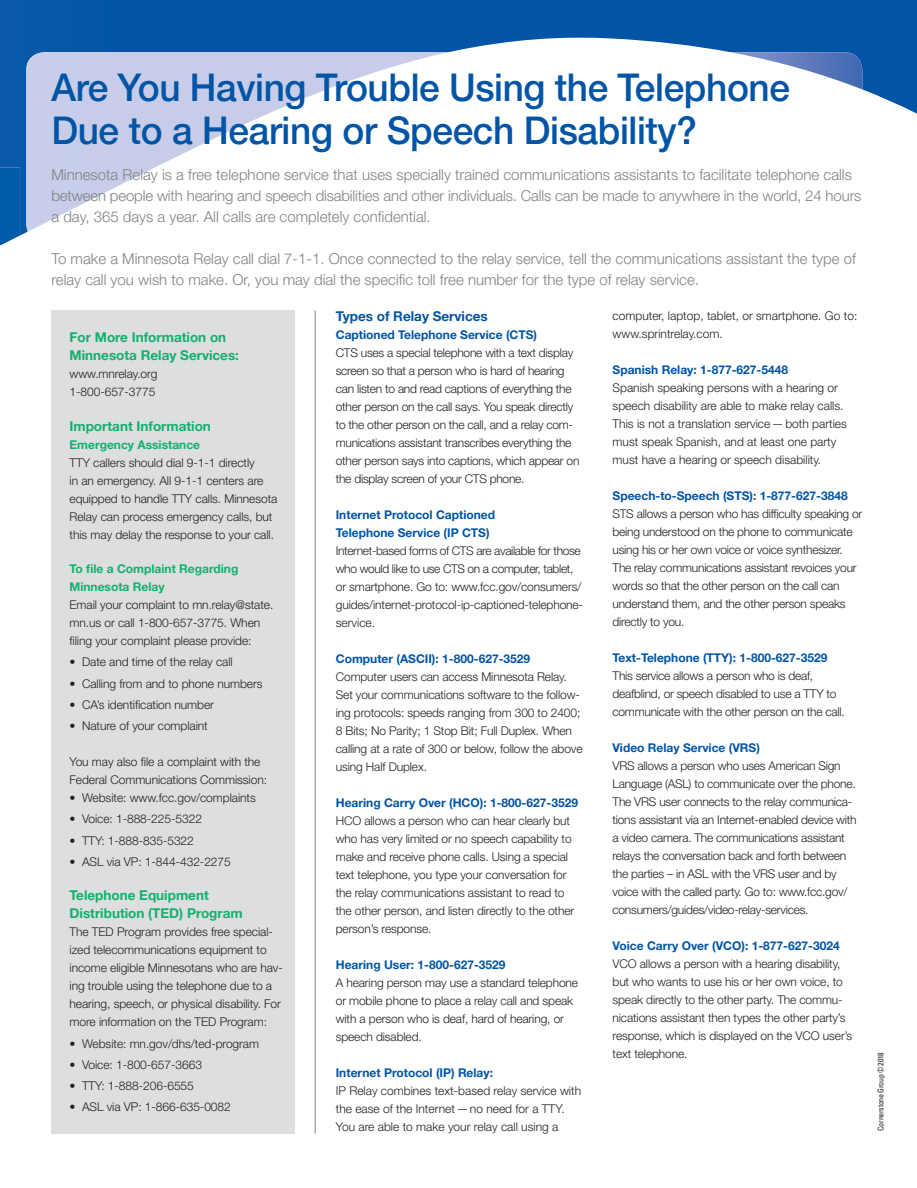
<style>
.page{position:relative;width:917px;height:1188px;background:#fff}
.page>*{position:absolute;margin:0;border:0;box-sizing:border-box;transform-origin:0 0}
.t1{font:500 38.1px/42.3px "Helvetica Neue";letter-spacing:-.01em;color:#0154a6}
.t2{font:300 15px/21px "Helvetica Neue";color:#808285}
.t3{font:700 13.5px/18px "Helvetica Neue";color:#13b06d}
.t4{font:700 13.5px "Helvetica Neue";color:#0154a6}
.t5{font:300 12px/18px "Helvetica Neue";letter-spacing:-.01em;color:#231f20}
.t6{font:700 12px/18px "Helvetica Neue";color:#0154a6}
.t7{font:700 12px/18px "Helvetica Neue";color:#13b06d}
.t8{font:condensed 7.8px "Univers";letter-spacing:-.03em;color:#231f20}
</style>
<div class="page">
<svg style="left:0;top:0;width:917px;height:236px"></svg>
<svg style="left:28px;top:52px;width:834px;height:184px"></svg>
<img style="left:26px;top:52px;width:105px;height:180px">
<img style="left:130px;top:52px;width:106px;height:128px">
<img style="left:235px;top:52px;width:105px;height:77px">
<img style="left:339px;top:52px;width:109px;height:33px">
<img style="left:731px;top:52px;width:131px;height:37px">
<div style="left:51px;top:310px;width:243px;height:824px;background:#dddee0"></div>
<hr style="left:315px;top:310px;width:1px;height:823px;background:#808285">
<img style="left:0;top:167px;width:20px;height:78px">
<h1 class="t1" style="left:51px;top:66px;width:740px">Are You Having Trouble Using the Telephone<br>Due to a Hearing or Speech Disability?</h1>
<p class="t2" style="left:51px;top:164px;width:811px">Minnesota Relay is a free telephone service that uses specially trained communications assistants to facilitate telephone calls between people with hearing and speech disabilities and other individuals. Calls can be made to anywhere in the world, 24 hours a day, 365 days a year. All calls are completely confidential.</p>
<p class="t2" style="left:51px;top:248px;width:806px">To make a Minnesota Relay call dial 7-1-1. Once connected to the relay service, tell the communications assistant the type of relay call you wish to make. Or, you may dial the specific toll free number for the type of relay service.</p>
<p class="t3" style="left:70px;top:328px;width:171px">For More Information on<br>Minnesota Relay Services:</p>
<p class="t5" style="left:70px;top:364px;width:90px">www.mnrelay.org<br>1-800-657-3775</p>
<p class="t3" style="left:70px;top:416px;width:143px">Important Information</p>
<p class="t7" style="left:70px;top:435px;width:132px">Emergency Assistance</p>
<p class="t5" style="left:70px;top:453px;width:209px">TTY callers should dial 9-1-1 directly<br>in an emergency. All 9-1-1 centers are equipped to handle TTY calls. Minnesota Relay can process emergency calls, but this may delay the response to your call.</p>
<p class="t7" style="left:70px;top:559px;width:170px">To file a Complaint Regarding<br>Minnesota Relay</p>
<p class="t5" style="left:70px;top:595px;width:205px">Email your complaint to mn.relay@state. mn.us or call 1-800-657-3775. When filing your complaint please provide:</p>
<p class="t5" style="left:70px;top:653px;width:165px">• Date and time of the relay call</p>
<p class="t5" style="left:70px;top:674px;width:195px">• Calling from and to phone numbers</p>
<p class="t5" style="left:70px;top:695px;width:146px">• CA’s identification number</p>
<p class="t5" style="left:70px;top:716px;width:140px">• Nature of your complaint</p>
<p class="t5" style="left:70px;top:752px;width:199px">You may also file a complaint with the<br>Federal Communications Commission:</p>
<p class="t5" style="left:70px;top:788px;width:188px">• Website: www.fcc.gov/complaints</p>
<p class="t5" style="left:70px;top:810px;width:134px">• Voice: 1-888-225-5322</p>
<p class="t5" style="left:70px;top:831px;width:126px">• TTY: 1-888-835-5322</p>
<p class="t5" style="left:70px;top:852px;width:163px">• ASL via VP: 1-844-432-2275</p>
<p class="t3" style="left:70px;top:886px;width:175px">Telephone Equipment<br>Distribution (TED) Program</p>
<p class="t5" style="left:70px;top:923px;width:215px">The TED Program provides free special&shy;ized telecommunications equipment to income eligible Minnesotans who are hav&shy;ing trouble using the telephone due to a hearing, speech, or physical disability. For more information on the TED Program:</p>
<p class="t5" style="left:70px;top:1034px;width:191px">• Website: mn.gov/dhs/ted-program</p>
<p class="t5" style="left:70px;top:1055px;width:134px">• Voice: 1-800-657-3663</p>
<p class="t5" style="left:70px;top:1076px;width:126px">• TTY: 1-888-206-6555</p>
<p class="t5" style="left:70px;top:1098px;width:163px">• ASL via VP: 1-866-635-0082</p>
<p class="t4" style="left:336px;top:308px;width:154px">Types of Relay Services</p>
<p class="t6" style="left:336px;top:325px;width:203px">Captioned Telephone Service (CTS)</p>
<p class="t5" style="left:336px;top:343px;width:245px">CTS uses a special telephone with a text display screen so that a person who is hard of hearing can listen to and read captions of everything the other person on the call says. You speak directly to the other person on the call, and a relay com&shy;munications assistant transcribes everything the other person says into captions, which appear on the display screen of your CTS phone.</p>
<p class="t6" style="left:336px;top:505px;width:161px">Internet Protocol Captioned<br>Telephone Service (IP CTS)</p>
<p class="t5" style="left:336px;top:541px;width:249px">Internet-based forms of CTS are available for those who would like to use CTS on a computer, tablet, or smartphone. Go to: www.fcc.gov/consumers/ guides/internet-protocol-ip-captioned-telephone&shy;service.</p>
<p class="t6" style="left:336px;top:649px;width:196px">Computer (ASCII): 1-800-627-3529</p>
<p class="t5" style="left:336px;top:667px;width:248px">Computer users can access Minnesota Relay.<br>Set your communications software to the follow&shy;ing protocols: speeds ranging from 300 to 2400; 8 Bits; No Parity; 1 Stop Bit; Full Duplex. When calling at a rate of 300 or below, follow the above using Half Duplex.</p>
<p class="t6" style="left:336px;top:793px;width:244px">Hearing Carry Over (HCO): 1-800-627-3529</p>
<p class="t5" style="left:336px;top:811px;width:240px">HCO allows a person who can hear clearly but who has very limited or no speech capability to make and receive phone calls. Using a special text telephone, you type your conversation for the relay communications assistant to read to the other person, and listen directly to the other person’s response.</p>
<p class="t6" style="left:336px;top:955px;width:171px">Hearing User: 1-800-627-3529</p>
<p class="t5" style="left:336px;top:973px;width:244px">A hearing person may use a standard telephone or mobile phone to place a relay call and speak with a person who is deaf, hard of hearing, or speech disabled.</p>
<p class="t6" style="left:336px;top:1063px;width:159px">Internet Protocol (IP) Relay:</p>
<p class="t5" style="left:336px;top:1081px;width:247px">IP Relay combines text-based relay service with the ease of the Internet — no need for a TTY.<br>You are able to make your relay call using a</p>
<p class="t5" style="left:612px;top:306px;width:246px">computer, laptop, tablet, or smartphone. Go to: www.sprintrelay.com.</p>
<p class="t6" style="left:612px;top:360px;width:177px">Spanish Relay: 1-877-627-5448</p>
<p class="t5" style="left:612px;top:378px;width:236px">Spanish speaking persons with a hearing or speech disability are able to make relay calls.<br>This is not a translation service — both parties must speak Spanish, and at least one party must have a hearing or speech disability.</p>
<p class="t6" style="left:612px;top:486px;width:237px">Speech-to-Speech (STS): 1-877-627-3848</p>
<p class="t5" style="left:612px;top:504px;width:251px">STS allows a person who has difficulty speaking or being understood on the phone to communicate using his or her own voice or voice synthesizer.<br>The relay communications assistant revoices your words so that the other person on the call can understand them, and the other person speaks directly to you.</p>
<p class="t6" style="left:612px;top:648px;width:216px">Text-Telephone (TTY): 1-800-627-3529</p>
<p class="t5" style="left:612px;top:666px;width:234px">This service allows a person who is deaf, deafblind, or speech disabled to use a TTY to communicate with the other person on the call.</p>
<p class="t6" style="left:612px;top:738px;width:149px">Video Relay Service (VRS)</p>
<p class="t5" style="left:612px;top:756px;width:246px">VRS allows a person who uses American Sign Language (ASL) to communicate over the phone.<br>The VRS user connects to the relay communica&shy;tions assistant via an Internet-enabled device with a video camera. The communications assistant relays the conversation back and forth between the parties – in ASL with the VRS user and by voice with the called party. Go to: www.fcc.gov/ consumers/guides/video-relay-services.</p>
<p class="t6" style="left:612px;top:936px;width:229px">Voice Carry Over (VCO): 1-877-627-3024</p>
<p class="t5" style="left:612px;top:954px;width:241px">VCO allows a person with a hearing disability, but who wants to use his or her own voice, to speak directly to the other party. The commu&shy;nications assistant then types the other party’s response, which is displayed on the VCO user’s text telephone.</p>
<p class="t8" style="left:876px;top:1130px;width:80px;rotate:-90deg">Cornerstone Group © 2018</p>
</div>
